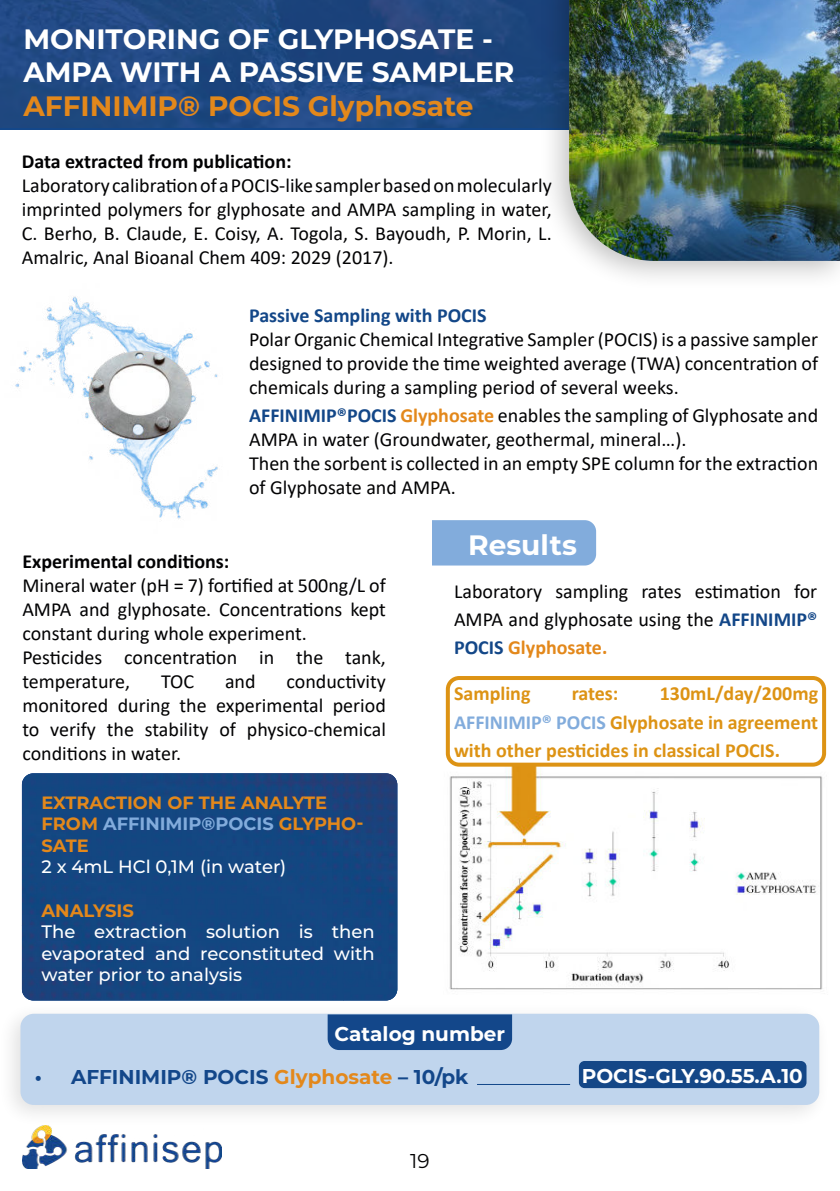
<style>
.page{position:relative;width:840px;height:1191px;background:#fff}
.page>*{position:absolute;margin:0;border:0;box-sizing:border-box;transform-origin:0 0}
.t1{font:700 28px/33.6px "Montserrat";color:#fff}
.t2{font:700 28px "Montserrat";color:#e3881b}
.t3{font:20px/24px "Calibri";color:#020203;text-align:justify}
.t4{font:700 20px/28px "Calibri";color:#dd9314;text-align:justify}
.t5{font:700 20px "Calibri";color:#020203}
.t6{font:700 20px "Montserrat";color:#fff}
.t7{font:700 20px "Montserrat";color:#13478a}
.t8{font:700 20px "Calibri";color:#134788}
.t9{font:20px "Montserrat";color:#020203}
.t10{font:500 18px/21.6px "Montserrat";color:#fff;text-align:justify}
.t11{font:700 18px "Montserrat";color:#e3881b}
.t12{font:700 17.8px/21.4px "Montserrat";color:#e3881b}
.s1{font-weight:700;color:#134788}
.s2{font-weight:700;color:#e3881b}
.s3{color:#82acdc}
.s4{color:#e3881b}
</style>
<div class="page">
<img style="left:0;top:0;width:538px;height:128px">
<div style="left:432px;top:520px;width:163px;height:45px;background:#82acdc"></div>
<div style="left:538px;top:0;width:301px;height:292px;background:#000;opacity:.25"></div>
<img style="left:568px;top:0;width:271px;height:261px">
<div style="left:0;top:1000px;width:831px;height:129px;background:#000;opacity:.25"></div>
<div style="left:22px;top:1015px;width:794px;height:88px;background:#c0d5ed;border-radius:11px"></div>
<div style="left:20px;top:1013px;width:798px;height:92px;border:4px solid #82acdc;border-radius:11px"></div>
<div style="left:327px;top:1014px;width:185px;height:36px;background:#13478a"></div>
<hr style="left:477px;top:1084px;width:92px;height:1px;background:#13478a">
<img style="left:23px;top:1125px;width:199px;height:43px">
<div style="left:22px;top:773px;width:375px;height:227px;background:#144681"></div>
<img style="left:15px;top:296px;width:203px;height:223px">
<img style="left:449px;top:764px;width:374px;height:226px">
<div style="left:445px;top:676px;width:380px;height:90px;border:4px solid #dd9314;border-radius:11px"></div>
<div style="left:578px;top:1061px;width:228px;height:27px;background:#144787;border-radius:6px"></div>
<h1 class="t1" style="left:23px;top:23px;width:492px">MONITORING OF GLYPHOSATE -<br>AMPA WITH A PASSIVE SAMPLER</h1>
<h1 class="t2" style="left:23px;top:92px;width:451px">AFFINIMIP® POCIS Glyphosate</h1>
<p class="t5" style="left:22px;top:147px;width:271px">Data extracted from publication:</p>
<p class="t3" style="left:22px;top:172px;width:531px">Laboratory calibration of a POCIS-like sampler based on molecularly imprinted polymers for glyphosate and AMPA sampling in water, C. Berho, B. Claude, E. Coisy, A. Togola, S. Bayoudh, P. Morin, L.<br>Amalric, Anal Bioanal Chem 409: 2029 (2017).</p>
<p class="t8" style="left:249px;top:301px;width:239px">Passive Sampling with POCIS</p>
<p class="t3" style="left:249px;top:326px;width:570px">Polar Organic Chemical Integrative Sampler (POCIS) is a passive sampler designed to provide the time weighted average (TWA) concentration of chemicals during a sampling period of several weeks.</p>
<p class="t3" style="left:249px;top:402px;width:570px;text-align:left"><span class="s1">AFFINIMIP®POCIS</span> <span class="s2">Glyphosate</span> enables the sampling of Glyphosate and AMPA in water (Groundwater, geothermal, mineral…).<br>Then the sorbent is collected in an empty SPE column for the extraction of Glyphosate and AMPA.</p>
<h1 class="t1" style="left:468px;top:529px;width:110px">Results</h1>
<p class="t5" style="left:22px;top:547px;width:208px">Experimental conditions:</p>
<p class="t3" style="left:22px;top:572px;width:365px;text-align:left">Mineral water (pH = 7) fortified at 500ng/L of AMPA and glyphosate. Concentrations kept constant during whole experiment.<br>Pesticides concentration in the tank, temperature,</p>
<p class="t3" style="left:454px;top:576px;width:364px;line-height:28px">Laboratory sampling rates estimation for AMPA and glyphosate using the <span class="s1">AFFINIMIP® POCIS</span> <span class="s2">Glyphosate.</span></p>
<p class="t3" style="left:22px;top:668px;width:365px;text-indent:264px">conductivity monitored during the experimental period to verify the stability of physico-chemical conditions in water.</p>
<p class="t3" style="left:161px;top:668px;width:35px">TOC</p>
<p class="t3" style="left:225px;top:668px;width:32px">and</p>
<p class="t4" style="left:454px;top:679px;width:365px;text-indent:206px">130mL/day/200mg <span class="s3">AFFINIMIP® POCIS</span> Glyphosate in agreement with other pesticides in classical POCIS.</p>
<p class="t4" style="left:454px;top:679px;width:78px">Sampling</p>
<p class="t4" style="left:571px;top:679px;width:48px">rates:</p>
<p class="t12" style="left:41px;top:792px;width:323px">EXTRACTION OF THE ANALYTE<br>FROM <span class="s3">AFFINIMIP®POCIS</span> GLYPHO-<br>SATE</p>
<p class="t10" style="left:41px;top:856px;width:246px">2 x 4mL HCl 0,1M (in water)</p>
<p class="t11" style="left:41px;top:901px;width:94px">ANALYSIS</p>
<p class="t10" style="left:41px;top:921px;width:335px">The extraction solution is then evaporated and reconstituted with water prior to analysis</p>
<p class="t6" style="left:334px;top:1024px;width:172px">Catalog number</p>
<p class="t7" style="left:35px;top:1067px;width:435px">• AFFINIMIP® POCIS <span class="s4">Glyphosate</span> – 10/pk</p>
<p class="t9" style="left:410px;top:1149px;width:21px">19</p>
<p class="t6" style="left:581px;top:1066px;width:222px">POCIS-GLY.90.55.A.10</p>
</div>
